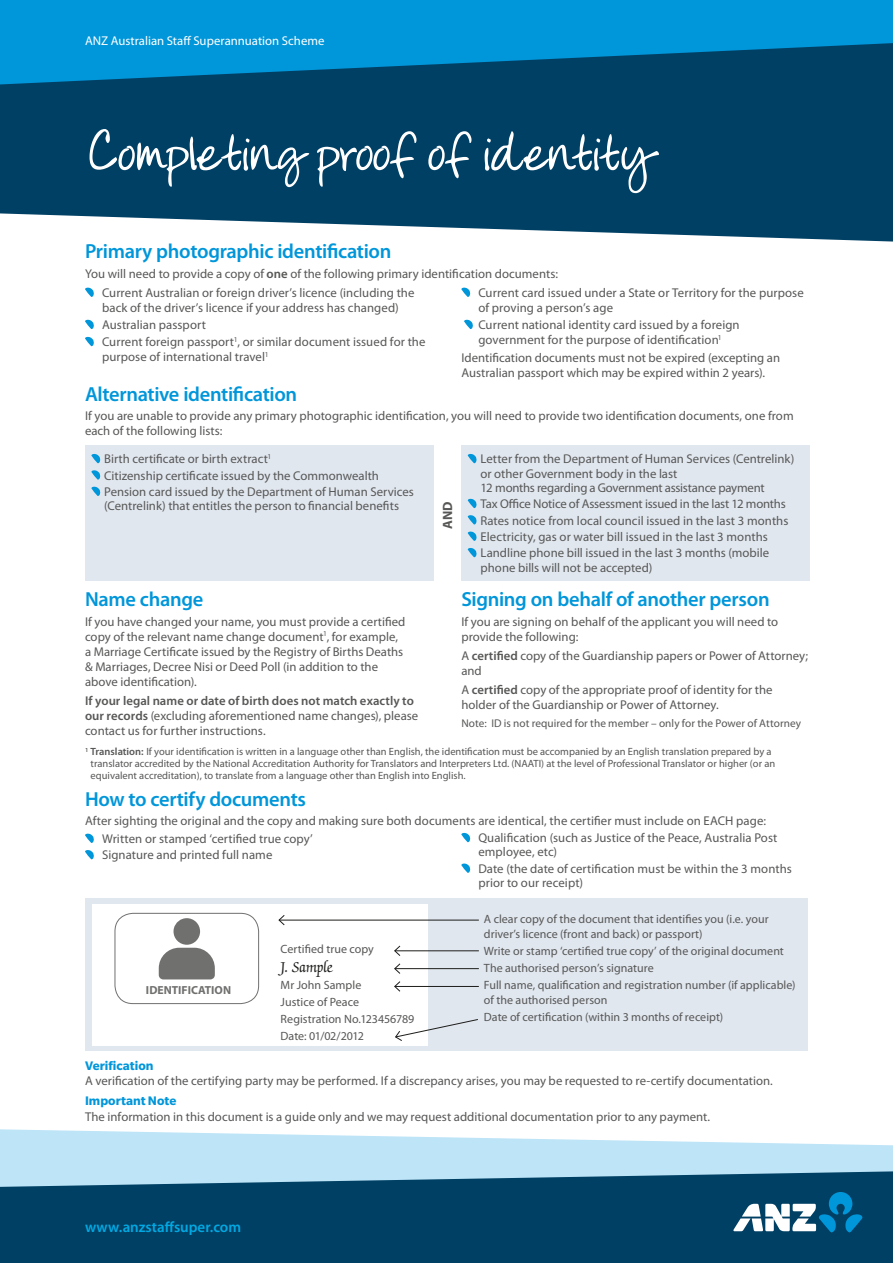
<style>
.page{position:relative;width:893px;height:1263px;background:#fff}
.page>*{position:absolute;margin:0;border:0;box-sizing:border-box;transform-origin:0 0}
.Cover_heading{font:55.5px "ANZ Script";letter-spacing:-.015em;color:#fff}
._01_Heading{font:600 20.4px "Myriad Pro";letter-spacing:-.015em;color:#0096da}
.FILL_IN-BODY{font:16.5px "Zapf Chancery";color:#1d1d1b}
.t1{font:600 15px "Myriad Pro";color:#00a9e3}
._01_Subhead{font:700 13.5px "Slate Pro";color:#0096da}
._02_Body_Text{font:700 13.5px "Myriad Pro";color:#575756}
._02_Body_Text-2{font:12.75px/15px "Myriad Pro";color:#575756}
._07_Body_Bullet_Poin{font:12.75px/15px "Myriad Pro";letter-spacing:.005em;color:#575756}
.t2{font:12.75px "Myriad Pro";color:#fff}
._02_Body_Text-3{font:12px/15px "Myriad Pro";letter-spacing:.005em;color:#575756}
._02_Body_Text-4{font:12px "Myriad Pro";letter-spacing:-.015em;color:#575756}
.NEED_HELP{font:700 11.7px "Myriad Pro";color:#70706f}
._02_Body_Text-5{font:11.25px "Myriad Pro";letter-spacing:.005em;color:#575756}
.FILL_IN-BODY-2{font:10.5px/12px "Myriad Pro";color:#575756}
.s1{font-weight:600}
</style>
<div class="page">
<svg style="left:0;top:85px;width:893px;height:157px;background:#175172"></svg>
<svg style="left:0;top:1129px;width:893px;height:42px;fill:#bde4f7"></svg>
<svg style="left:0;top:0;width:893px;height:85px;background:#0080bc"></svg>
<svg style="left:0;top:1171px;width:893px;height:92px;background:#124f72"></svg>
<svg style="left:733px;top:1192px;width:130px;height:40px"></svg>
<svg style="left:85px;top:287px;width:9px;height:10px"></svg>
<svg style="left:85px;top:320px;width:9px;height:9px"></svg>
<svg style="left:85px;top:337px;width:9px;height:9px"></svg>
<svg style="left:461px;top:287px;width:9px;height:10px"></svg>
<svg style="left:464px;top:320px;width:9px;height:9px"></svg>
<div style="left:85px;top:445px;width:349px;height:135px;background:#e1e7ef"></div>
<svg style="left:91px;top:454px;width:9px;height:9px"></svg>
<svg style="left:91px;top:470px;width:9px;height:10px"></svg>
<svg style="left:91px;top:487px;width:9px;height:9px"></svg>
<div style="left:461px;top:445px;width:349px;height:136px;background:#e1e7ef"></div>
<svg style="left:468px;top:454px;width:9px;height:9px"></svg>
<svg style="left:468px;top:499px;width:9px;height:9px"></svg>
<svg style="left:468px;top:515px;width:9px;height:10px"></svg>
<svg style="left:468px;top:531px;width:9px;height:10px"></svg>
<svg style="left:468px;top:548px;width:9px;height:9px"></svg>
<svg style="left:85px;top:833px;width:9px;height:10px"></svg>
<svg style="left:85px;top:850px;width:9px;height:9px"></svg>
<svg style="left:461px;top:833px;width:9px;height:9px"></svg>
<svg style="left:461px;top:863px;width:9px;height:10px"></svg>
<div style="left:86px;top:898px;width:722px;height:153px;background:#e1e7ef"></div>
<div style="left:92px;top:904px;width:336px;height:142px;background:#fff"></div>
<svg style="left:159px;top:918px;width:56px;height:61px"></svg>
<div style="left:115px;top:913px;width:144px;height:91px;border:1px solid #70706f;border-radius:18px"></div>
<hr style="left:279px;top:920px;width:200px;height:1px;background:#1d1d1b">
<svg style="left:278px;top:915px;width:7px;height:11px"></svg>
<hr style="left:395px;top:950px;width:84px;height:1px;background:#1d1d1b">
<svg style="left:394px;top:945px;width:7px;height:11px"></svg>
<hr style="left:395px;top:968px;width:84px;height:1px;background:#1d1d1b">
<svg style="left:394px;top:963px;width:7px;height:11px"></svg>
<hr style="left:395px;top:986px;width:84px;height:1px;background:#1d1d1b">
<svg style="left:394px;top:981px;width:7px;height:11px"></svg>
<svg style="left:395px;top:1019px;width:83px;height:22px"></svg>
<p class="t2" style="left:85px;top:33px;width:241px">ANZ Australian Staff Superannuation Scheme</p>
<p class="Cover_heading" style="left:85px;top:116px;width:571px">Completing proof of identity</p>
<p class="_01_Heading" style="left:85px;top:239px;width:308px">Primary photographic identification</p>
<p class="_02_Body_Text-2" style="left:85px;top:266px;width:474px">You will need to provide a copy of <span class="s1">one</span> of the following primary identification documents:</p>
<p class="_07_Body_Bullet_Poin" style="left:102px;top:285px;width:314px">Current Australian or foreign driver’s licence (including the back of the driver’s licence if your address has changed)</p>
<p class="_07_Body_Bullet_Poin" style="left:102px;top:318px;width:105px">Australian passport</p>
<p class="_07_Body_Bullet_Poin" style="left:102px;top:335px;width:325px">Current foreign passport<sup>1</sup>, or similar document issued for the purpose of international travel<sup>1</sup></p>
<p class="_07_Body_Bullet_Poin" style="left:478px;top:285px;width:327px">Current card issued under a State or Territory for the purpose of proving a person’s age</p>
<p class="_07_Body_Bullet_Poin" style="left:478px;top:318px;width:263px">Current national identity card issued by a foreign government for the purpose of identification<sup>1</sup></p>
<p class="_02_Body_Text-2" style="left:461px;top:351px;width:320px">Identification documents must not be expired (excepting an<br>Australian passport which may be expired within 2 years).</p>
<p class="_01_Heading" style="left:85px;top:381px;width:214px">Alternative identification</p>
<p class="_02_Body_Text-2" style="left:85px;top:408px;width:710px">If you are unable to provide any primary photographic identification, you will need to provide two identification documents, one from each of the following lists:</p>
<p class="_02_Body_Text-2" style="left:104px;top:452px;width:169px">Birth certificate or birth extract<sup>1</sup></p>
<p class="_02_Body_Text-2" style="left:104px;top:468px;width:276px">Citizenship certificate issued by the Commonwealth</p>
<p class="_02_Body_Text-2" style="left:104px;top:485px;width:311px;line-height:14.2px">Pension card issued by the Department of Human Services (Centrelink) that entitles the person to financial benefits</p>
<p class="_02_Body_Text-2" style="left:480px;top:452px;width:315px;line-height:14.2px">Letter from the Department of Human Services (Centrelink) or other Government body in the last<br>12 months regarding a Government assistance payment</p>
<p class="_02_Body_Text-2" style="left:480px;top:497px;width:307px">Tax Office Notice of Assessment issued in the last 12 months</p>
<p class="_02_Body_Text-2" style="left:480px;top:513px;width:309px">Rates notice from local council issued in the last 3 months</p>
<p class="_02_Body_Text-2" style="left:480px;top:529px;width:289px">Electricity, gas or water bill issued in the last 3 months</p>
<p class="_02_Body_Text-2" style="left:480px;top:546px;width:290px;line-height:14.2px">Landline phone bill issued in the last 3 months (mobile phone bills will not be accepted)</p>
<p class="_02_Body_Text" style="left:439px;top:529px;width:29px;rotate:-90deg">AND</p>
<p class="_01_Heading" style="left:85px;top:586px;width:120px">Name change</p>
<p class="_02_Body_Text-2" style="left:85px;top:614px;width:322px">If you have changed your name, you must provide a certified copy of the relevant name change document<sup>1</sup>, for example, a Marriage Certificate issued by the Registry of Births Deaths &amp; Marriages, Decree Nisi or Deed Poll (in addition to the above identification).</p>
<p class="_02_Body_Text-2" style="left:85px;top:693px;width:335px"><span class="s1">If your legal name or date of birth does not match exactly to our records</span> (excluding aforementioned name changes), please contact us for further instructions.</p>
<p class="_01_Heading" style="left:461px;top:586px;width:310px">Signing on behalf of another person</p>
<p class="_02_Body_Text-2" style="left:461px;top:614px;width:318px">If you are signing on behalf of the applicant you will need to provide the following:</p>
<p class="_02_Body_Text-2" style="left:461px;top:648px;width:348px">A <span class="s1">certified</span> copy of the Guardianship papers or Power of Attorney; and</p>
<p class="_02_Body_Text-2" style="left:461px;top:682px;width:313px">A <span class="s1">certified</span> copy of the appropriate proof of identity for the holder of the Guardianship or Power of Attorney.</p>
<p class="_02_Body_Text-5" style="left:461px;top:717px;width:341px">Note: ID is not required for the member – only for the Power of Attorney</p>
<p class="FILL_IN-BODY-2" style="left:91px;top:746px;width:686px;text-indent:-6px"><sup>1</sup> <span class="s1">Translation:</span> If your identification is written in a language other than English, the identification must be accompanied by an English translation prepared by a translator accredited by the National Accreditation Authority for Translators and Interpreters Ltd. (NAATI) at the level of Professional Translator or higher (or an equivalent accreditation), to translate from a language other than English into English.</p>
<p class="_01_Heading" style="left:85px;top:786px;width:223px">How to certify documents</p>
<p class="_02_Body_Text-2" style="left:85px;top:813px;width:682px">After sighting the original and the copy and making sure both documents are identical, the certifier must include on EACH page:</p>
<p class="_07_Body_Bullet_Poin" style="left:102px;top:831px;width:212px">Written or stamped ‘certified true copy’</p>
<p class="_07_Body_Bullet_Poin" style="left:102px;top:848px;width:172px">Signature and printed full name</p>
<p class="_07_Body_Bullet_Poin" style="left:478px;top:831px;width:301px;line-height:14.2px">Qualification (such as Justice of the Peace, Australia Post employee, etc)</p>
<p class="_07_Body_Bullet_Poin" style="left:478px;top:862px;width:315px;line-height:14.2px">Date (the date of certification must be within the 3 months prior to our receipt)</p>
<p class="NEED_HELP" style="left:146px;top:982px;width:87px">IDENTIFICATION</p>
<p class="_02_Body_Text-3" style="left:281px;top:942px;width:95px">Certified true copy</p>
<p class="FILL_IN-BODY" style="left:281px;top:958px;width:53px">J. Sample</p>
<p class="_02_Body_Text-3" style="left:281px;top:978px;width:82px">Mr John Sample</p>
<p class="_02_Body_Text-3" style="left:281px;top:995px;width:80px">Justice of Peace</p>
<p class="_02_Body_Text-3" style="left:281px;top:1012px;width:135px">Registration No.123456789</p>
<p class="_02_Body_Text-4" style="left:281px;top:1030px;width:85px">Date: 01/02/2012</p>
<p class="_02_Body_Text-3" style="left:484px;top:911px;width:286px">A clear copy of the document that identifies you (i.e. your driver’s licence (front and back) or passport)</p>
<p class="_02_Body_Text-3" style="left:484px;top:943px;width:301px">Write or stamp ‘certified true copy’ of the original document</p>
<p class="_02_Body_Text-3" style="left:484px;top:960px;width:171px">The authorised person’s signature</p>
<p class="_02_Body_Text-3" style="left:484px;top:978px;width:313px">Full name, qualification and registration number (if applicable) of the authorised person</p>
<p class="_02_Body_Text-3" style="left:484px;top:1010px;width:241px">Date of certification (within 3 months of receipt)</p>
<p class="_01_Subhead" style="left:85px;top:1058px;width:70px">Verification</p>
<p class="_02_Body_Text-2" style="left:85px;top:1073px;width:689px">A verification of the certifying party may be performed. If a discrepancy arises, you may be requested to re-certify documentation.</p>
<p class="_01_Subhead" style="left:85px;top:1093px;width:93px">Important Note</p>
<p class="_02_Body_Text-2" style="left:85px;top:1110px;width:627px">The information in this document is a guide only and we may request additional documentation prior to any payment.</p>
<p class="t1" style="left:85px;top:1218px;width:158px">www.anzstaffsuper.com</p>
</div>
